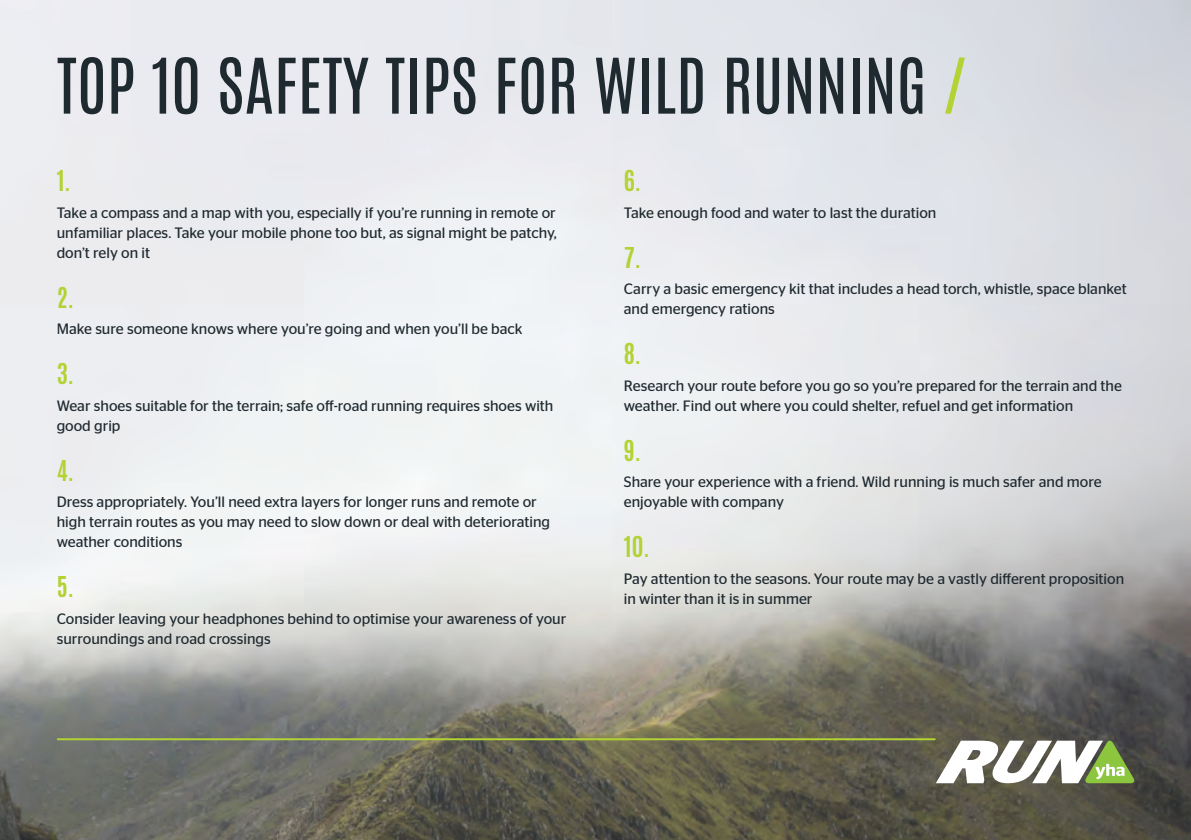
<style>
.page{position:relative;width:1191px;height:840px;background:#fff}
.page>*{position:absolute;margin:0;border:0;box-sizing:border-box;transform-origin:0 0}
.t1{font:65px "Antonio";color:#1f2a30}
.t2{font:700 24px "Antonio";color:#b3d234}
.t3{font:15px/20px "Stag Sans";color:#1f2a30}
.s1{color:#b3d234}
</style>
<div class="page">
<img style="left:0;top:0;width:1191px;height:839px">
<svg style="left:935px;top:740px;width:199px;height:42px"></svg>
<hr style="left:58px;top:737px;width:876px;height:2px;background:#b3d234">
<h1 class="t1" style="left:57px;top:38px;width:912px">TOP 10 SAFETY TIPS FOR WILD RUNNING <span class="s1">/</span></h1>
<h2 class="t2" style="left:57px;top:163px;width:16px">1.</h2>
<p class="t3" style="left:57px;top:202px;width:501px;text-align:justify">Take a compass and a map with you, especially if you’re running in remote or unfamiliar places. Take your mobile phone too but, as signal might be patchy, don’t rely on it</p>
<h2 class="t2" style="left:57px;top:279px;width:19px">2.</h2>
<p class="t3" style="left:57px;top:318px;width:467px">Make sure someone knows where you’re going and when you’ll be back</p>
<h2 class="t2" style="left:57px;top:355px;width:19px">3.</h2>
<p class="t3" style="left:57px;top:395px;width:498px">Wear shoes suitable for the terrain; safe off-road running requires shoes with good grip</p>
<h2 class="t2" style="left:57px;top:452px;width:19px">4.</h2>
<p class="t3" style="left:57px;top:491px;width:495px">Dress appropriately. You’ll need extra layers for longer runs and remote or high terrain routes as you may need to slow down or deal with deteriorating weather conditions</p>
<h2 class="t2" style="left:57px;top:568px;width:19px">5.</h2>
<p class="t3" style="left:57px;top:608px;width:511px">Consider leaving your headphones behind to optimise your awareness of your surroundings and road crossings</p>
<h2 class="t2" style="left:624px;top:163px;width:19px">6.</h2>
<p class="t3" style="left:624px;top:202px;width:314px">Take enough food and water to last the duration</p>
<h2 class="t2" style="left:624px;top:239px;width:19px">7.</h2>
<p class="t3" style="left:624px;top:279px;width:504px">Carry a basic emergency kit that includes a head torch, whistle, space blanket and emergency rations</p>
<h2 class="t2" style="left:624px;top:336px;width:19px">8.</h2>
<p class="t3" style="left:624px;top:375px;width:499px">Research your route before you go so you’re prepared for the terrain and the weather. Find out where you could shelter, refuel and get information</p>
<h2 class="t2" style="left:624px;top:432px;width:19px">9.</h2>
<p class="t3" style="left:624px;top:471px;width:479px">Share your experience with a friend. Wild running is much safer and more enjoyable with company</p>
<h2 class="t2" style="left:624px;top:528px;width:27px">10.</h2>
<p class="t3" style="left:624px;top:568px;width:502px">Pay attention to the seasons. Your route may be a vastly different proposition in winter than it is in summer</p>
</div>
